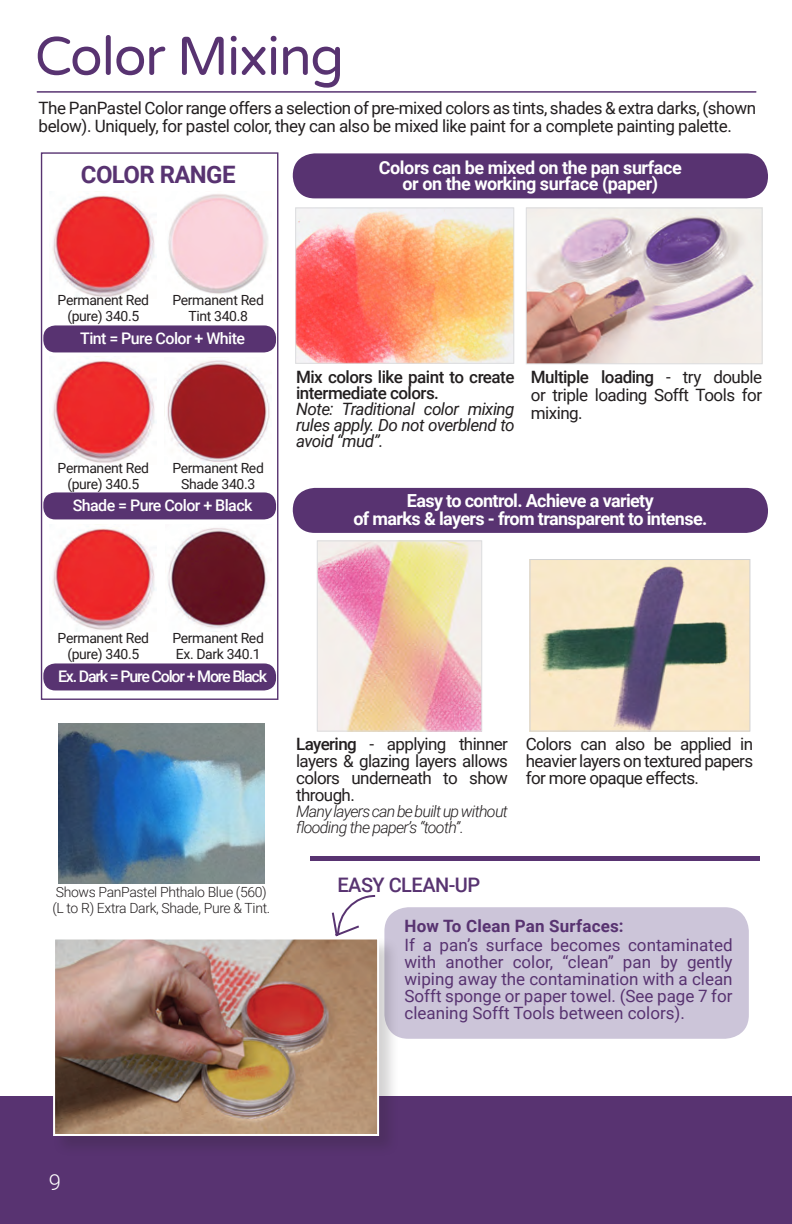
<style>
.page{position:relative;width:792px;height:1224px;background:#fff}
.page>*{position:absolute;margin:0;border:0;box-sizing:border-box;transform-origin:0 0}
.t1{font:54px "Varela Round";letter-spacing:-.03em;color:#583371}
.t2{font:700 24px "Roboto";letter-spacing:-.025em;color:#583371}
.t3{font:300 22px "Roboto";color:#fff}
.t4{font:500 20px "Roboto";letter-spacing:-.025em;color:#583371}
.t5{font:700 18px "Roboto";letter-spacing:-.035em;color:#fff}
.t6{font:17px/17px "Roboto";letter-spacing:-.025em;color:#231f20;text-align:justify}
.t7{font:17px/17px "Roboto";color:#583371;text-align:justify}
.t8{font:italic 17px/16px "Roboto";letter-spacing:-.03em;color:#231f20;text-align:justify}
.t9{font:500 17px/16px "Roboto";letter-spacing:-.03em;color:#231f20}
.t10{font:700 17px "Roboto";letter-spacing:.01em;color:#583371}
.t11{font:italic 300 16px/16px "Roboto";letter-spacing:-.045em;color:#231f20}
.t12{font:500 16px "Roboto";letter-spacing:-.035em;color:#fff}
.t13{font:500 16px "Roboto";letter-spacing:-.075em;color:#fff}
.t14{font:14px "Roboto";letter-spacing:-.025em;color:#231f20}
.t15{font:300 14px "Roboto";letter-spacing:-.025em;color:#231f20}
.s1{font-weight:500}
.s2{font-style:normal}
</style>
<div class="page">
<div style="left:293px;top:488px;width:475px;height:45px;background:#583371;border-radius:22px"></div>
<div style="left:293px;top:153px;width:475px;height:45px;background:#583371;border-radius:22px"></div>
<hr style="left:37px;top:91px;width:719px;height:2px;background:#583371">
<div style="left:0;top:1097px;width:792px;height:127px;background:#583371"></div>
<div style="left:384px;top:907px;width:365px;height:132px;background:#ccc5d9;border-radius:24px"></div>
<svg style="left:331px;top:895px;width:45px;height:42px"></svg>
<img style="left:532px;top:561px;width:216px;height:168px">
<div style="left:530px;top:559px;width:220px;height:172px;border:1px solid #d1d2d4"></div>
<img style="left:528px;top:210px;width:232px;height:152px">
<div style="left:526px;top:208px;width:236px;height:156px;border:1px solid #dcdddf"></div>
<img style="left:319px;top:543px;width:161px;height:186px">
<div style="left:317px;top:541px;width:165px;height:190px;border:1px solid #dcdddf"></div>
<hr style="left:310px;top:856px;width:450px;height:4px;background:#583371">
<div style="left:52px;top:937px;width:348px;height:220px;background:#231f20;opacity:.2"></div>
<img style="left:56px;top:941px;width:320px;height:192px">
<div style="left:53px;top:938px;width:326px;height:198px;border:2px solid #fff"></div>
<img style="left:297px;top:210px;width:215px;height:152px">
<div style="left:295px;top:208px;width:219px;height:156px;border:1px solid #dcdddf"></div>
<div style="left:41px;top:152px;width:237px;height:548px;border:1px solid #583371"></div>
<img style="left:167px;top:360px;width:103px;height:104px">
<img style="left:168px;top:194px;width:100px;height:100px">
<img style="left:52px;top:360px;width:103px;height:104px">
<img style="left:52px;top:191px;width:103px;height:107px">
<img style="left:168px;top:528px;width:99px;height:101px">
<img style="left:52px;top:528px;width:103px;height:104px">
<img style="left:58px;top:724px;width:206px;height:160px">
<div style="left:43px;top:325px;width:233px;height:27px;background:#583371;border-radius:12px"></div>
<div style="left:43px;top:492px;width:233px;height:27px;background:#583371;border-radius:12px"></div>
<div style="left:43px;top:663px;width:233px;height:27px;background:#583371;border-radius:12px"></div>
<p class="t1" style="left:35px;top:25px;width:311px">Color Mixing</p>
<p class="t6" style="left:39px;top:99px;width:719px;line-height:18px">The PanPastel Color range offers a selection of pre-mixed colors as tints, shades &amp; extra darks, (shown below). Uniquely, for pastel color, they can also be mixed like paint for a complete painting palette.</p>
<p class="t2" style="left:81px;top:158px;width:156px">COLOR RANGE</p>
<p class="t5" style="left:379px;top:155px;width:304px">Colors can be mixed on the pan surface</p>
<p class="t5" style="left:403px;top:171px;width:257px">or on the working surface (paper)</p>
<p class="t14" style="left:58px;top:290px;width:93px">Permanent Red</p>
<p class="t14" style="left:67px;top:306px;width:74px">(pure) 340.5</p>
<p class="t14" style="left:172px;top:290px;width:93px">Permanent Red</p>
<p class="t14" style="left:188px;top:306px;width:61px">Tint 340.8</p>
<p class="t12" style="left:80px;top:327px;width:166px">Tint = Pure Color + White</p>
<p class="t14" style="left:58px;top:458px;width:93px">Permanent Red</p>
<p class="t14" style="left:67px;top:474px;width:74px">(pure) 340.5</p>
<p class="t14" style="left:172px;top:458px;width:93px">Permanent Red</p>
<p class="t14" style="left:181px;top:474px;width:76px">Shade 340.3</p>
<p class="t12" style="left:73px;top:494px;width:181px">Shade = Pure Color + Black</p>
<p class="t9" style="left:296px;top:368px;width:220px">Mix colors like paint to create intermediate colors.</p>
<p class="t8" style="left:296px;top:400px;width:220px">Note: Traditional color mixing rules apply. Do not overblend to avoid “mud”.</p>
<p class="t6" style="left:531px;top:367px;width:233px;line-height:18px"><span class="s1">Multiple loading</span> - try double or triple loading Sofft Tools for mixing.</p>
<p class="t5" style="left:407px;top:488px;width:248px">Easy to control. Achieve a variety</p>
<p class="t5" style="left:353px;top:506px;width:355px">of marks &amp; layers - from transparent to intense.</p>
<p class="t14" style="left:58px;top:628px;width:93px">Permanent Red</p>
<p class="t14" style="left:67px;top:644px;width:74px">(pure) 340.5</p>
<p class="t14" style="left:172px;top:628px;width:93px">Permanent Red</p>
<p class="t14" style="left:176px;top:644px;width:86px">Ex. Dark 340.1</p>
<p class="t13" style="left:58px;top:665px;width:211px">Ex. Dark = Pure Color + More Black</p>
<p class="t15" style="left:56px;top:883px;width:213px">Shows PanPastel Phthalo Blue (560)</p>
<p class="t15" style="left:52px;top:899px;width:219px">(L to R) Extra Dark, Shade, Pure &amp; Tint.</p>
<p class="t6" style="left:296px;top:735px;width:213px"><span class="s1">Layering</span> - applying thinner layers &amp; glazing layers allows colors underneath to show through.</p>
<p class="t11" style="left:296px;top:803px;width:213px">Many layers can be built up without flooding the paper’s “tooth”<span class="s2">.</span></p>
<p class="t4" style="left:337px;top:871px;width:144px">EASY CLEAN-UP</p>
<p class="t6" style="left:526px;top:735px;width:229px">Colors can also be applied in heavier layers on textured papers for more opaque effects.</p>
<p class="t10" style="left:405px;top:914px;width:221px">How To Clean Pan Surfaces:</p>
<p class="t7" style="left:405px;top:936px;width:330px">If a pan’s surface becomes contaminated with another color, “clean” pan by gently wiping away the contamination with a clean Sofft sponge or paper towel. (See page 7 for cleaning Sofft Tools between colors).</p>
<p class="t3" style="left:49px;top:1166px;width:14px">9</p>
</div>
